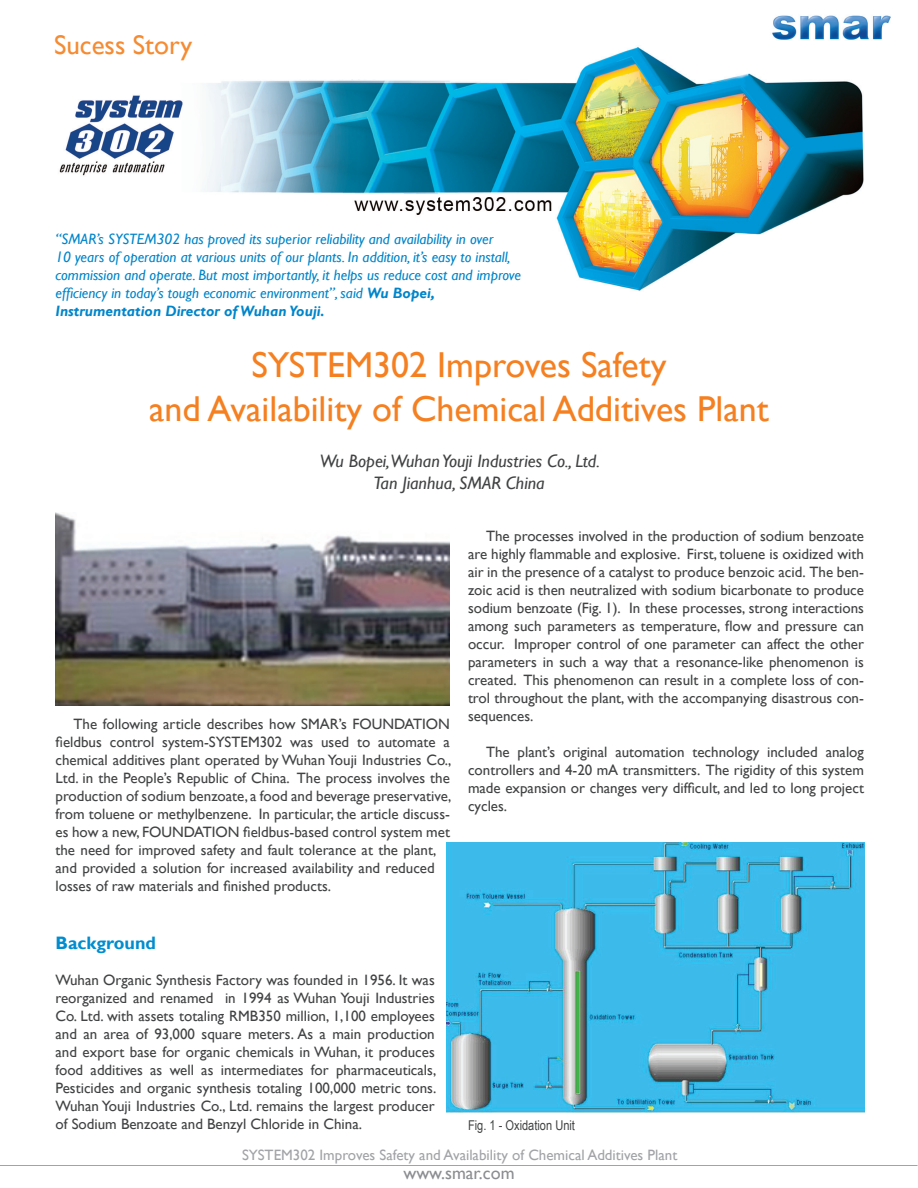
<style>
.page{position:relative;width:918px;height:1188px;background:#fff}
.page>*{position:absolute;margin:0;border:0;box-sizing:border-box;transform-origin:0 0}
.t1{font:36px/43.2px "Gill Sans";color:#f58021;text-align:center}
.t2{font:27px "Gill Sans";color:#f58b32}
.t3{font:italic 18px/21.6px "Gill Sans";color:#414243;text-align:center}
.t4{font:18px "Gill Sans";color:#8b8d90}
.t5{font:700 18px "Gill Sans";color:#008dd0}
.t6{font:15px/18px "Gill Sans";color:#414243;text-align:justify}
.t7{font:italic 15px/18px "Gill Sans";color:#0085cb}
.t8{font:15px "Gill Sans";color:#a1a3a6}
.t9{font:13.5px "Arial Narrow";color:#414243}
.s1{font-weight:700}
</style>
<div class="page">
<img style="left:772px;top:15px;width:119px;height:25px">
<hr style="left:0;top:1165px;width:917px;height:1px;background:#a1a3a6">
<img style="left:59px;top:47px;width:805px;height:244px">
<img style="left:56px;top:513px;width:394px;height:192px">
<img style="left:447px;top:842px;width:418px;height:270px">
<h2 class="t2" style="left:54px;top:29px;width:140px">Sucess Story</h2>
<p class="t7" style="left:56px;top:231px;width:467px">“SMAR’s SYSTEM302 has proved its superior reliability and availability in over<br>10 years of operation at various units of our plants. In addition, it’s easy to install, commission and operate. But most importantly, it helps us reduce cost and improve efficiency in today’s tough economic environment”, said <span class="s1">Wu Bopei, Instrumentation Director of Wuhan Youji.</span></p>
<h1 class="t1" style="left:149px;top:344px;width:621px">SYSTEM302 Improves Safety<br>and Availability of Chemical Additives Plant</h1>
<p class="t3" style="left:320px;top:451px;width:282px">Wu Bopei,Wuhan Youji Industries Co., Ltd.<br>Tan Jianhua, SMAR China</p>
<p class="t6" style="left:56px;top:715px;width:397px;text-align:left;text-indent:18px">The following article describes how SMAR’s FOUNDATION fieldbus control system-SYSTEM302 was used to automate a chemical additives plant operated by Wuhan Youji Industries Co., Ltd. in the People’s Republic of China. The process involves the production of sodium benzoate, a food and beverage preservative, from toluene or methylbenzene. In particular, the article discuss&shy;es how a new, FOUNDATION fieldbus-based control system met the need for improved safety and fault tolerance at the plant, and provided a solution for increased availability and reduced losses of raw materials and finished products.</p>
<p class="t5" style="left:56px;top:932px;width:102px">Background</p>
<p class="t6" style="left:56px;top:971px;width:382px">Wuhan Organic Synthesis Factory was founded in 1956. It was reorganized and renamed in 1994 as Wuhan Youji Industries Co. Ltd. with assets totaling RMB350 million, 1,100 employees and an area of 93,000 square meters. As a main production and export base for organic chemicals in Wuhan, it produces food additives as well as intermediates for pharmaceuticals, Pesticides and organic synthesis totaling 100,000 metric tons.<br>Wuhan Youji Industries Co., Ltd. remains the largest producer of Sodium Benzoate and Benzyl Chloride in China.</p>
<p class="t6" style="left:468px;top:527px;width:398px;text-indent:18px">The processes involved in the production of sodium benzoate are highly flammable and explosive. First, toluene is oxidized with air in the presence of a catalyst to produce benzoic acid. The ben&shy;zoic acid is then neutralized with sodium bicarbonate to produce sodium benzoate (Fig. 1). In these processes, strong interactions among such parameters as temperature, flow and pressure can occur. Improper control of one parameter can affect the other parameters in such a way that a resonance-like phenomenon is created. This phenomenon can result in a complete loss of con&shy;trol throughout the plant, with the accompanying disastrous con&shy;sequences.</p>
<p class="t6" style="left:468px;top:743px;width:398px;text-indent:18px">The plant’s original automation technology included analog controllers and 4-20 mA transmitters. The rigidity of this system made expansion or changes very difficult, and led to long project cycles.</p>
<p class="t9" style="left:468px;top:1115px;width:109px">Fig. 1 - Oxidation Unit</p>
<p class="t8" style="left:242px;top:1146px;width:437px">SYSTEM302 Improves Safety and Availability of Chemical Additives Plant</p>
<p class="t4" style="left:403px;top:1163px;width:113px">www.smar.com</p>
</div>
